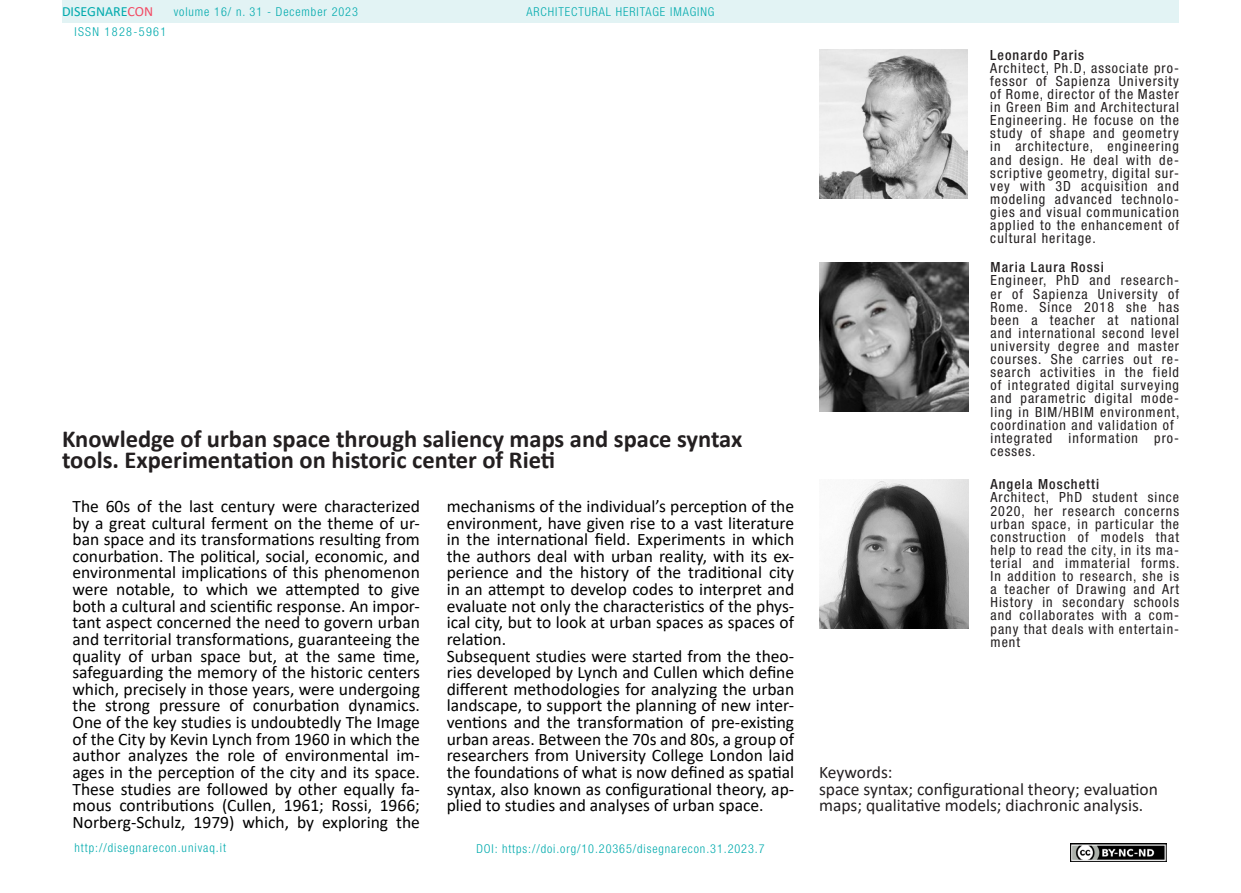
<style>
.page{position:relative;width:1241px;height:893px;background:#fff}
.page>*{position:absolute;margin:0;border:0;box-sizing:border-box;transform-origin:0 0}
.t1{font:700 24.5px/21px "Calibri";color:#231f20}
.t2{font:17.5px/16.6px "Calibri";color:#000;text-align:justify}
.t3{font:17.5px/16.6px "Calibri";color:#231f20}
.t4{font:condensed 14px/13.1px "Helvetica Neue LT Std";letter-spacing:.075em;color:#231f20;text-align:justify}
.t5{font:500 condensed 14px "Helvetica Neue LT Std";letter-spacing:.075em;color:#231f20}
.t6{font:14px "Calibri";color:#00aaad}
.t7{font:300 condensed 12.25px "Helvetica Neue LT Std";letter-spacing:.075em;color:#00aaad}
.t8{font:300 condensed 12.25px "Helvetica Neue LT Std";letter-spacing:.11em;color:#00aaad}
.s1{color:#f24862}
</style>
<div class="page">
<div style="left:62px;top:0;width:1116px;height:23px;background:#e2f3f4"></div>
<img style="left:1070px;top:843px;width:96px;height:18px">
<img style="left:819px;top:50px;width:148px;height:148px">
<img style="left:819px;top:262px;width:149px;height:149px">
<img style="left:819px;top:479px;width:149px;height:149px">
<p class="t6" style="left:62px;top:2px;width:93px">DISEGNARE<span class="s1">CON</span></p>
<p class="t7" style="left:526px;top:5px;width:189px">ARCHITECTURAL HERITAGE IMAGING</p>
<p class="t7" style="left:174px;top:5px;width:186px">volume 16/ n. 31 - December 2023</p>
<p class="t8" style="left:74px;top:24px;width:93px">ISSN 1828-5961</p>
<h1 class="t1" style="left:62px;top:428px;width:681px">Knowledge of urban space through saliency maps and space syntax tools. Experimentation on historic center of Rieti</h1>
<p class="t2" style="left:72px;top:497px;width:349px">The 60s of the last century were characterized by a great cultural ferment on the theme of ur&shy;ban space and its transformations resulting from conurbation. The political, social, economic, and environmental implications of this phenomenon were notable, to which we attempted to give both a cultural and scientific response. An impor&shy;tant aspect concerned the need to govern urban and territorial transformations, guaranteeing the quality of urban space but, at the same time, safeguarding the memory of the historic centers which, precisely in those years, were undergoing the strong pressure of conurbation dynamics.<br>One of the key studies is undoubtedly The Image of the City by Kevin Lynch from 1960 in which the author analyzes the role of environmental im&shy;ages in the perception of the city and its space.<br>These studies are followed by other equally fa&shy;mous contributions (Cullen, 1961; Rossi, 1966; Norberg-Schulz, 1979) which, by exploring the</p>
<p class="t2" style="left:446px;top:497px;width:349px;text-align:left">mechanisms of the individual’s perception of the environment, have given rise to a vast literature in the international field. Experiments in which the authors deal with urban reality, with its ex&shy;perience and the history of the traditional city in an attempt to develop codes to interpret and evaluate not only the characteristics of the phys&shy;ical city, but to look at urban spaces as spaces of relation.<br>Subsequent studies were started from the theo&shy;ries developed by Lynch and Cullen which define different methodologies for analyzing the urban landscape, to support the planning of new inter&shy;ventions and the transformation of pre-existing urban areas. Between the 70s and 80s, a group of researchers from University College London laid the foundations of what is now defined as spatial syntax, also known as configurational theory, ap&shy;plied to studies and analyses of urban space.</p>
<p class="t7" style="left:74px;top:841px;width:153px">http://disegnarecon.univaq.it</p>
<p class="t7" style="left:476px;top:842px;width:290px">DOI: https://doi.org/10.20365/disegnarecon.31.2023.7</p>
<p class="t5" style="left:990px;top:46px;width:95px">Leonardo Paris</p>
<p class="t4" style="left:990px;top:61px;width:190px">Architect, Ph.D, associate pro&shy;fessor of Sapienza University of Rome, director of the Master in Green Bim and Architectural Engineering. He focuse on the study of shape and geometry in architecture, engineering and design. He deal with de&shy;scriptive geometry, digital sur&shy;vey with 3D acquisition and modeling advanced technolo&shy;gies and visual communication applied to the enhancement of cultural heritage.</p>
<p class="t5" style="left:990px;top:259px;width:115px">Maria Laura Rossi</p>
<p class="t4" style="left:990px;top:274px;width:191px;text-align:left">Engineer, PhD and research&shy;er of Sapienza University of<br>Rome. Since 2018 she has been a teacher at national and international second level university degree and master courses. She carries out re&shy;search activities in the field of integrated digital surveying and parametric digital mode&shy;ling in BIM/HBIM environment, coordination and validation of integrated information pro&shy;cesses.</p>
<p class="t5" style="left:990px;top:476px;width:110px">Angela Moschetti</p>
<p class="t4" style="left:990px;top:491px;width:191px">Architect, PhD student since 2020, her research concerns urban space, in particular the construction of models that help to read the city, in its ma&shy;terial and immaterial forms.<br>In addition to research, she is a teacher of Drawing and Art History in secondary schools and collaborates with a com&shy;pany that deals with entertain&shy;ment</p>
<p class="t3" style="left:819px;top:763px;width:340px">Keywords:<br>space syntax; configurational theory; evaluation maps; qualitative models; diachronic analysis.</p>
</div>
